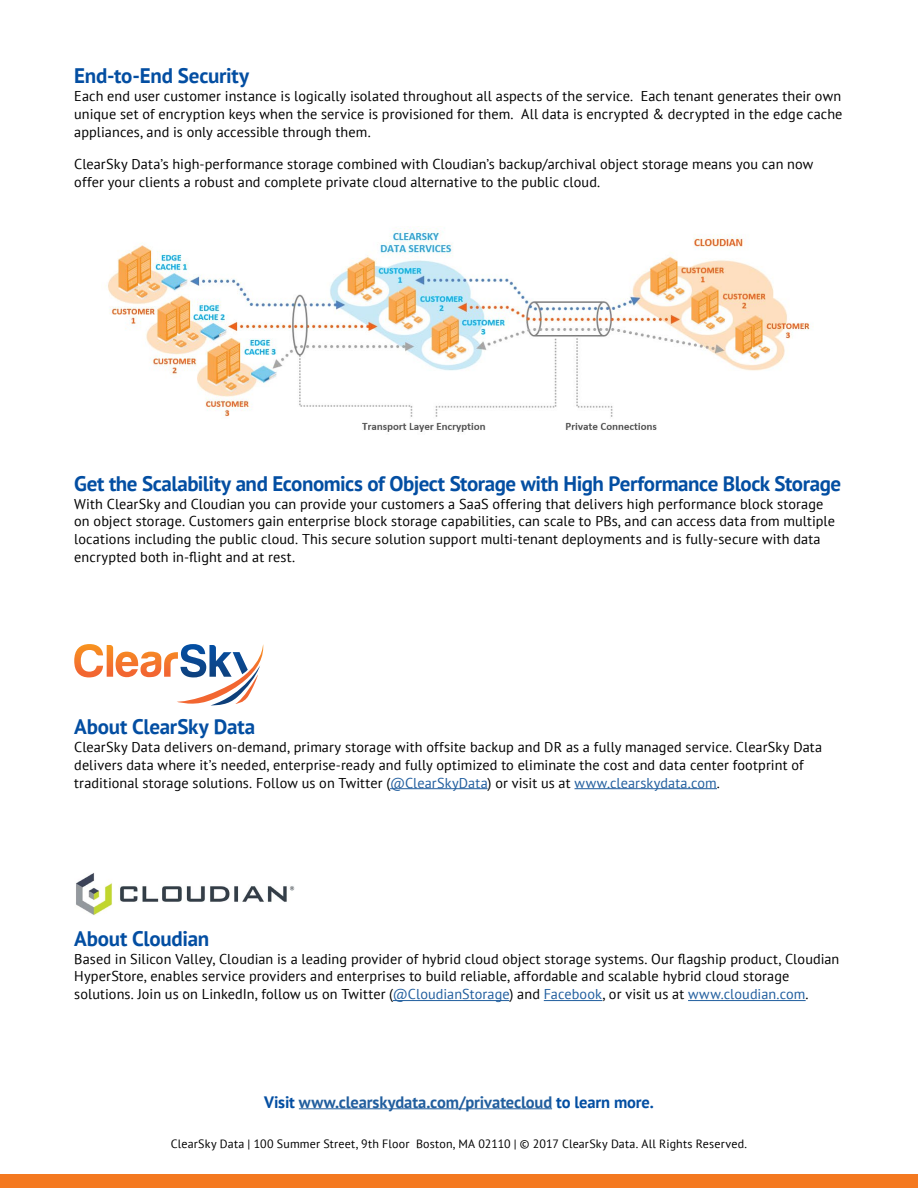
<style>
.page{position:relative;width:918px;height:1188px;background:#fff}
.page>*{position:absolute;margin:0;border:0;box-sizing:border-box;transform-origin:0 0}
.t1{font:700 21px "PT Sans";letter-spacing:-.02em;color:#034ea2}
.t2{font:700 16.5px "PT Sans";letter-spacing:-.01em;color:#215e9e}
.t3{font:14.25px/18px "PT Sans";letter-spacing:.005em;color:#000}
.t4{font:12px "PT Sans";letter-spacing:.015em;color:#000}
.s1{color:#215e9e}
.s2{color:#034ea2}
</style>
<div class="page">
<div style="left:0;top:1174px;width:918px;height:14px;background:#f47920"></div>
<hr style="left:299px;top:1108px;width:253px;height:1px;background:#215e9e">
<hr style="left:390px;top:788px;width:98px;height:1px;background:#215e9e">
<hr style="left:575px;top:788px;width:142px;height:1px;background:#215e9e">
<hr style="left:393px;top:1000px;width:116px;height:1px;background:#215e9e">
<hr style="left:544px;top:1000px;width:58px;height:1px;background:#215e9e">
<hr style="left:688px;top:1000px;width:118px;height:1px;background:#215e9e">
<svg style="left:74px;top:644px;width:190px;height:62px"></svg>
<img style="left:76px;top:873px;width:219px;height:42px">
<img style="left:108px;top:228px;width:706px;height:204px">
<h1 class="t1" style="left:74px;top:62px;width:177px">End-to-End Security</h1>
<p class="t3" style="left:74px;top:87px;width:770px;text-align:justify">Each end user customer instance is logically isolated throughout all aspects of the service. Each tenant generates their own unique set of encryption keys when the service is provisioned for them. All data is encrypted &amp; decrypted in the edge cache appliances, and is only accessible through them.</p>
<p class="t3" style="left:74px;top:154px;width:741px">ClearSky Data’s high-performance storage combined with Cloudian’s backup/archival object storage means you can now offer your clients a robust and complete private cloud alternative to the public cloud.</p>
<h1 class="t1" style="left:74px;top:469px;width:768px">Get the Scalability and Economics of Object Storage with High Performance Block Storage</h1>
<p class="t3" style="left:74px;top:494px;width:762px">With ClearSky and Cloudian you can provide your customers a SaaS offering that delivers high performance block storage on object storage. Customers gain enterprise block storage capabilities, can scale to PBs, and can access data from multiple locations including the public cloud. This secure solution support multi-tenant deployments and is fully-secure with data encrypted both in-flight and at rest.</p>
<h1 class="t1" style="left:74px;top:712px;width:182px">About ClearSky Data</h1>
<p class="t3" style="left:74px;top:737px;width:749px">ClearSky Data delivers on-demand, primary storage with offsite backup and DR as a fully managed service. ClearSky Data delivers data where it’s needed, enterprise-ready and fully optimized to eliminate the cost and data center footprint of traditional storage solutions. Follow us on Twitter (<span class="s1">@ClearSkyData</span>) or visit us at <span class="s1">www.clearskydata.com</span>.</p>
<h1 class="t1" style="left:74px;top:924px;width:137px">About Cloudian</h1>
<p class="t3" style="left:74px;top:949px;width:767px">Based in Silicon Valley, Cloudian is a leading provider of hybrid cloud object storage systems. Our flagship product, Cloudian<br>HyperStore, enables service providers and enterprises to build reliable, affordable and scalable hybrid cloud storage solutions. Join us on LinkedIn, follow us on Twitter (<span class="s1">@CloudianStorage</span>) and <span class="s1">Facebook</span>, or visit us at <span class="s1">www.cloudian.com</span>.</p>
<p class="t2" style="left:264px;top:1091px;width:391px"><span class="s2">Visit</span> www.clearskydata.com/privatecloud <span class="s2">to learn more.</span></p>
<p class="t4" style="left:171px;top:1136px;width:578px">ClearSky Data | 100 Summer Street, 9th Floor Boston, MA 02110 | © 2017 ClearSky Data. All Rights Reserved.</p>
</div>
